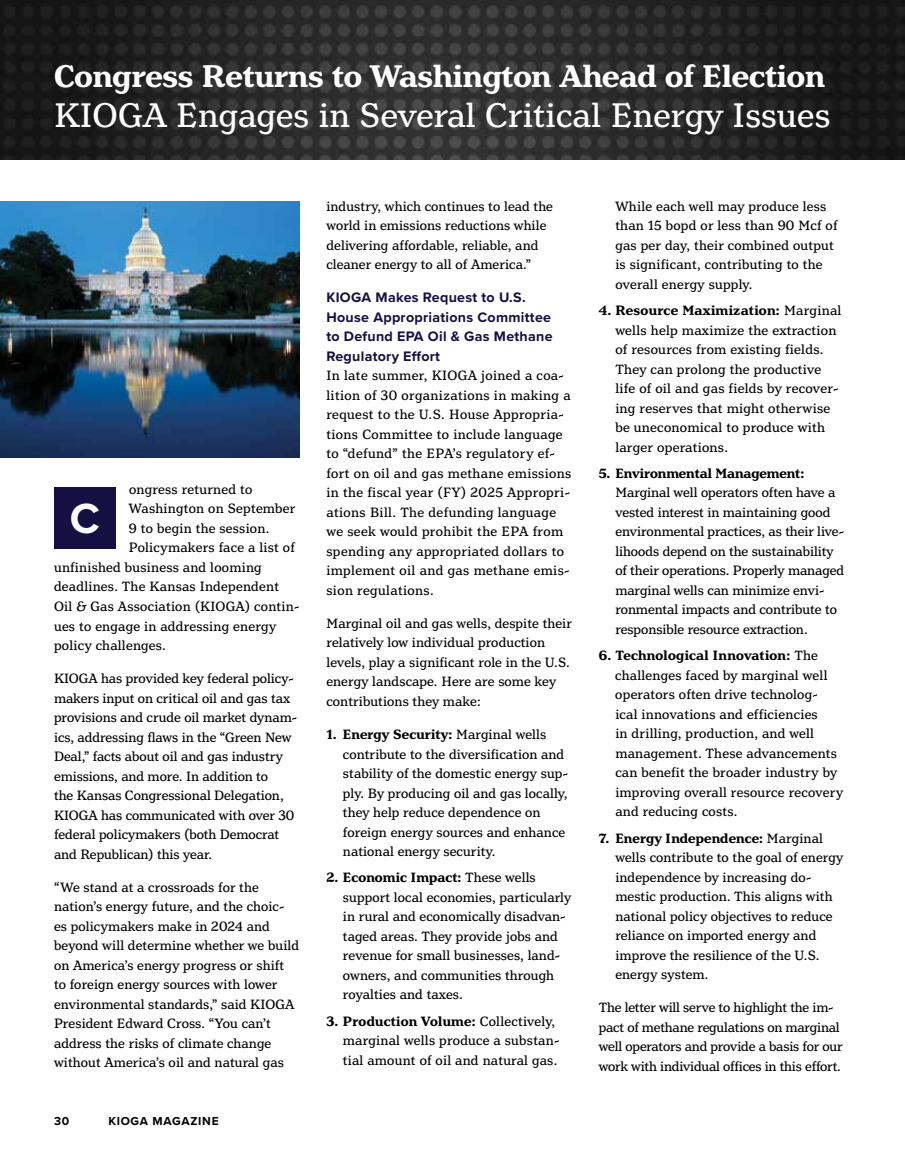
<style>
.page{position:relative;width:905px;height:1175px;background:#fff}
.page>*{position:absolute;margin:0;border:0;box-sizing:border-box;transform-origin:0 0}
.t1{font:700 43.65px "Proxima Nova";color:#fff}
.t2{font:36px "Henriette";letter-spacing:.01em;color:#fff}
.t3{font:700 33px "Henriette";color:#fff}
.t4{font:14.25px/19.5px "Henriette";letter-spacing:.01em;color:#000}
.t5{font:14.25px/19.5px "Henriette";letter-spacing:.03em;color:#000}
.t6{font:14.25px/19.5px "Henriette";letter-spacing:-.01em;color:#000}
.t7{font:700 14.25px/19.5px "Proxima Nova";letter-spacing:.02em;color:#160f41}
.t8{font:700 14.25px "Henriette";letter-spacing:-.005em;color:#000}
.t9{font:700 12px "Proxima Nova";letter-spacing:.06em;color:#000}
.s1{font-weight:700}
</style>
<div class="page">
<div style="left:54px;top:487px;width:61px;height:62px;background:#160f41"></div>
<img style="left:0;top:0;width:904px;height:159px">
<hr style="left:904px;top:0;width:1px;height:54px;background:#160f41">
<img style="left:0;top:201px;width:299px;height:256px">
<h3 class="t3" style="left:54px;top:57px;width:772px">Congress Returns to Washington Ahead of Election</h3>
<h2 class="t2" style="left:54px;top:95px;width:777px">KIOGA Engages in Several Critical Energy Issues</h2>
<p class="t4" style="left:129px;top:479px;width:125px">ongress returned to</p>
<p class="t4" style="left:129px;top:499px;width:168px">Washington on September</p>
<p class="t4" style="left:129px;top:518px;width:142px">9 to begin the session.</p>
<p class="t4" style="left:129px;top:538px;width:167px">Policymakers face a list of</p>
<p class="t4" style="left:54px;top:557px;width:209px">unfinished business and looming</p>
<p class="t4" style="left:54px;top:577px;width:226px">deadlines. The Kansas Independent</p>
<p class="t4" style="left:54px;top:596px;width:247px">Oil &amp; Gas Association (KIOGA) contin-</p>
<p class="t4" style="left:54px;top:616px;width:224px">ues to engage in addressing energy</p>
<p class="t4" style="left:54px;top:635px;width:113px">policy challenges.</p>
<p class="t4" style="left:54px;top:668px;width:245px">KIOGA has provided key federal policy&shy;makers input on critical oil and gas tax provisions and crude oil market dynam&shy;ics, addressing flaws in the “Green New Deal,” facts about oil and gas industry emissions, and more. In addition to<br>the Kansas Congressional Delegation, KIOGA has communicated with over 30 federal policymakers (both Democrat and Republican) this year.</p>
<p class="t4" style="left:54px;top:877px;width:247px">“We stand at a crossroads for the nation’s energy future, and the choic&shy;es policymakers make in 2024 and beyond will determine whether we build on America’s energy progress or shift to foreign energy sources with lower environmental standards,” said KIOGA President Edward Cross. “You can’t address the risks of climate change without America’s oil and natural gas</p>
<h1 class="t1" style="left:70px;top:485px;width:31px">C</h1>
<p class="t9" style="left:54px;top:1112px;width:17px">30</p>
<p class="t9" style="left:108px;top:1112px;width:112px">KIOGA MAGAZINE</p>
<p class="t4" style="left:326px;top:196px;width:228px">industry, which continues to lead the world in emissions reductions while delivering affordable, reliable, and cleaner energy to all of America.”</p>
<p class="t7" style="left:326px;top:287px;width:228px">KIOGA Makes Request to U.S.<br>House Appropriations Committee to Defund EPA Oil &amp; Gas Methane<br>Regulatory Effort</p>
<p class="t5" style="left:326px;top:366px;width:246px">In late summer, KIOGA joined a coa&shy;lition of 30 organizations in making a request to the U.S. House Appropria&shy;tions Committee to include language to “defund” the EPA’s regulatory ef&shy;fort on oil and gas methane emissions in the fiscal year (FY) 2025 Appropri&shy;ations Bill. The defunding language we seek would prohibit the EPA from spending any appropriated dollars to implement oil and gas methane emis&shy;sion regulations.</p>
<p class="t4" style="left:326px;top:613px;width:247px">Marginal oil and gas wells, despite their relatively low individual production levels, play a significant role in the U.S. energy landscape. Here are some key contributions they make:</p>
<p class="t4" style="left:343px;top:724px;width:227px;text-indent:-16px"><span class="s1">1. Energy Security:</span> Marginal wells contribute to the diversification and stability of the domestic energy sup&shy;ply. By producing oil and gas locally, they help reduce dependence on foreign energy sources and enhance national energy security.</p>
<p class="t4" style="left:343px;top:868px;width:230px;text-indent:-17px"><span class="s1">2. Economic Impact:</span> These wells support local economies, particularly in rural and economically disadvan&shy;taged areas. They provide jobs and revenue for small businesses, land&shy;owners, and communities through royalties and taxes.</p>
<p class="t4" style="left:343px;top:1011px;width:218px;text-indent:-16px"><span class="s1">3. Production Volume:</span> Collectively, marginal wells produce a substan&shy;tial amount of oil and natural gas.</p>
<p class="t4" style="left:615px;top:196px;width:223px">While each well may produce less than 15 bopd or less than 90 Mcf of gas per day, their combined output is significant, contributing to the overall energy supply.</p>
<p class="t4" style="left:615px;top:301px;width:228px;text-indent:-17px"><span class="s1">4. Resource Maximization:</span> Marginal wells help maximize the extraction of resources from existing fields.<br>They can prolong the productive life of oil and gas fields by recover&shy;ing reserves that might otherwise be uneconomical to produce with larger operations.</p>
<p class="t8" style="left:598px;top:465px;width:207px">5. Environmental Management:</p>
<p class="t4" style="left:615px;top:483px;width:230px">Marginal well operators often have a vested interest in maintaining good environmental practices, as their live&shy;lihoods depend on the sustainability of their operations. Properly managed marginal wells can minimize envi&shy;ronmental impacts and contribute to responsible resource extraction.</p>
<p class="t4" style="left:615px;top:646px;width:229px;text-indent:-16px"><span class="s1">6. Technological Innovation:</span> The challenges faced by marginal well operators often drive technolog&shy;ical innovations and efficiencies<br>in drilling, production, and well management. These advancements can benefit the broader industry by improving overall resource recovery and reducing costs.</p>
<p class="t4" style="left:615px;top:828px;width:229px;text-indent:-17px"><span class="s1">7. Energy Independence:</span> Marginal wells contribute to the goal of energy independence by increasing do&shy;mestic production. This aligns with national policy objectives to reduce reliance on imported energy and improve the resilience of the U.S. energy system.</p>
<p class="t6" style="left:598px;top:997px;width:245px">The letter will serve to highlight the im&shy;pact of methane regulations on marginal well operators and provide a basis for our work with individual offices in this effort.</p>
</div>
